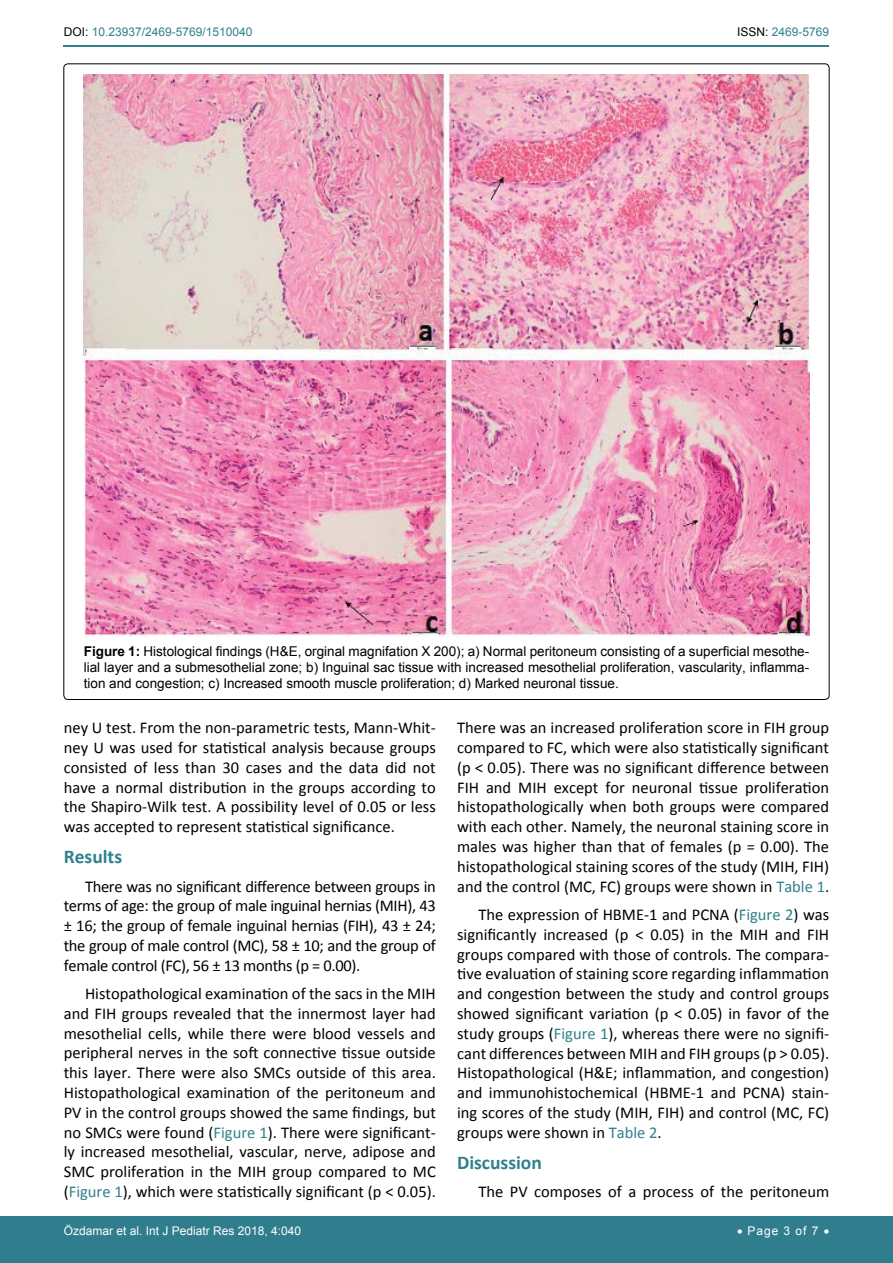
<style>
.page{position:relative;width:893px;height:1263px;background:#fff}
.page>*{position:absolute;margin:0;border:0;box-sizing:border-box;transform-origin:0 0}
.t1{font:700 19.5px "Calibri";color:#30808d}
.t2{font:16.5px/19.8px "Calibri";color:#000;text-align:justify}
.t3{font:13.5px/16.2px "Arial";color:#000;text-align:justify}
.t4{font:12px "Arial";color:#fff}
.t5{font:12px "Arial";color:#30808d}
.s1{color:#000}
.s2{font-weight:700}
.s3{color:#30808d}
</style>
<div class="page">
<hr style="left:64px;top:45px;width:765px;height:2px;background:#30808d">
<div style="left:0;top:1217px;width:893px;height:46px;background:#307d8d"></div>
<img style="left:84px;top:75px;width:725px;height:562px">
<p class="t5" style="left:64px;top:24px;width:190px"><span class="s1">DOI:</span> 10.23937/2469-5769/1510040</p>
<p class="t5" style="left:737px;top:24px;width:94px"><span class="s1">ISSN:</span> 2469-5769</p>
<p class="t3" style="left:84px;top:643px;width:727px"><span class="s2">Figure 1:</span> Histological findings (H&amp;E, orginal magnifation X 200); a) Normal peritoneum consisting of a superficial mesothe&shy;lial layer and a submesothelial zone; b) Inguinal sac tissue with increased mesothelial proliferation, vascularity, inflamma&shy;tion and congestion; c) Increased smooth muscle proliferation; d) Marked neuronal tissue.</p>
<p class="t2" style="left:64px;top:718px;width:374px">ney U test. From the non-parametric tests, Mann-Whit&shy;ney U was used for statistical analysis because groups consisted of less than 30 cases and the data did not have a normal distribution in the groups according to the Shapiro-Wilk test. A possibility level of 0.05 or less was accepted to represent statistical significance.</p>
<p class="t1" style="left:64px;top:845px;width:60px">Results</p>
<p class="t2" style="left:64px;top:876px;width:373px;text-indent:21px">There was no significant difference between groups in terms of age: the group of male inguinal hernias (MIH), 43 ± 16; the group of female inguinal hernias (FIH), 43 ± 24; the group of male control (MC), 58 ± 10; and the group of female control (FC), 56 ± 13 months (p = 0.00).</p>
<p class="t2" style="left:64px;top:984px;width:374px;text-indent:21px">Histopathological examination of the sacs in the MIH and FIH groups revealed that the innermost layer had mesothelial cells, while there were blood vessels and peripheral nerves in the soft connective tissue outside this layer. There were also SMCs outside of this area.<br>Histopathological examination of the peritoneum and PV in the control groups showed the same findings, but no SMCs were found (<span class="s3">Figure 1</span>). There were significant&shy;ly increased mesothelial, vascular, nerve, adipose and SMC proliferation in the MIH group compared to MC (<span class="s3">Figure 1</span>), which were statistically significant (p &lt; 0.05).</p>
<p class="t2" style="left:457px;top:718px;width:374px">There was an increased proliferation score in FIH group compared to FC, which were also statistically significant (p &lt; 0.05). There was no significant difference between FIH and MIH except for neuronal tissue proliferation histopathologically when both groups were compared with each other. Namely, the neuronal staining score in males was higher than that of females (p = 0.00). The histopathological staining scores of the study (MIH, FIH) and the control (MC, FC) groups were shown in <span class="s3">Table 1</span>.</p>
<p class="t2" style="left:457px;top:904px;width:374px;text-indent:21px">The expression of HBME-1 and PCNA (<span class="s3">Figure 2</span>) was significantly increased (p &lt; 0.05) in the MIH and FIH groups compared with those of controls. The compara&shy;tive evaluation of staining score regarding inflammation and congestion between the study and control groups showed significant variation (p &lt; 0.05) in favor of the study groups (<span class="s3">Figure 1</span>), whereas there were no signifi&shy;cant differences between MIH and FIH groups (p &gt; 0.05).<br>Histopathological (H&amp;E; inflammation, and congestion) and immunohistochemical (HBME-1 and PCNA) stain&shy;ing scores of the study (MIH, FIH) and control (MC, FC) groups were shown in <span class="s3">Table 2</span>.</p>
<p class="t1" style="left:457px;top:1150px;width:86px">Discussion</p>
<p class="t2" style="left:478px;top:1182px;width:352px">The PV composes of a process of the peritoneum</p>
<p class="t4" style="left:64px;top:1223px;width:239px">Özdamar et al. Int J Pediatr Res 2018, 4:040</p>
<p class="t4" style="left:737px;top:1223px;width:94px">• Page 3 of 7 •</p>
</div>
